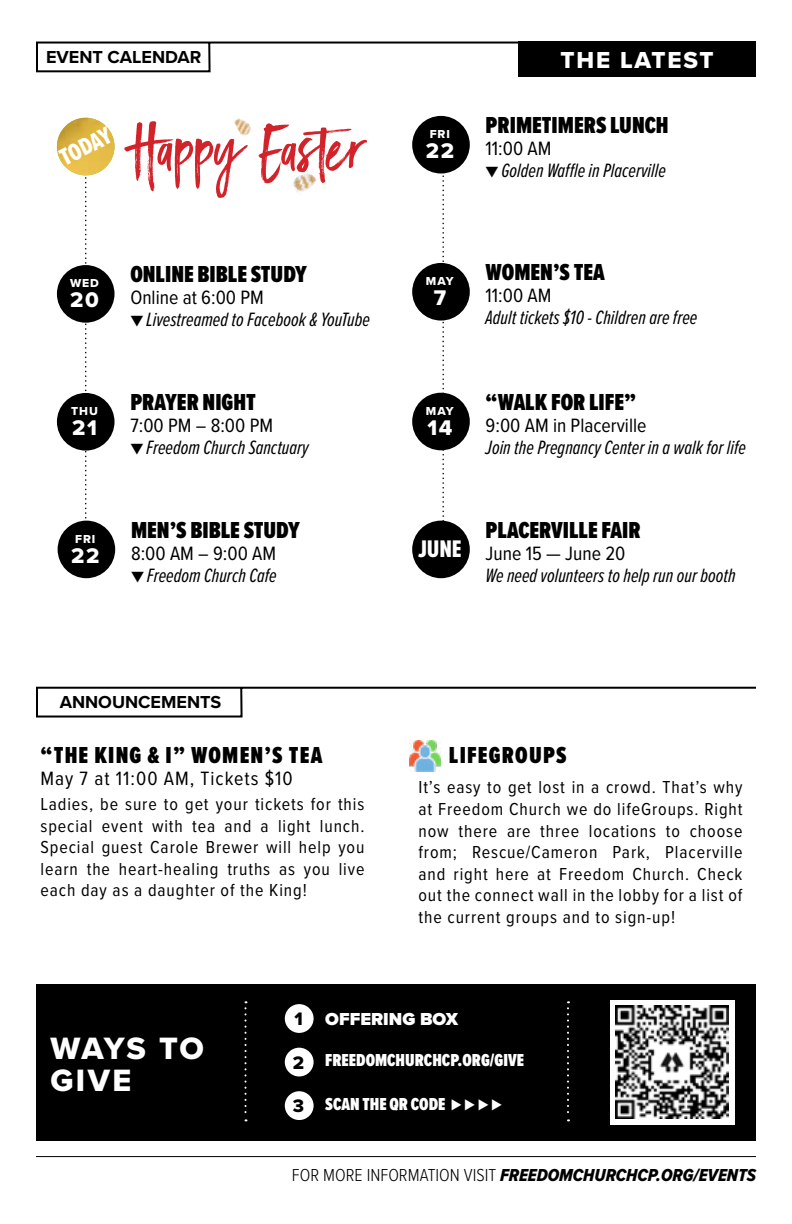
<style>
.page{position:relative;width:792px;height:1224px;background:#fff}
.page>*{position:absolute;margin:0;border:0;box-sizing:border-box;transform-origin:0 0}
.t1{font:60px "Black Diamond";color:#d2232a}
.t2{font:32px/32px "Proxima Nova Extrabld";letter-spacing:.055em;color:#fff}
.t3{font:24.8px "Proxima Nova Ex Cn Extrabld";color:#fff}
.t4{font:900 24px "Proxima Nova Ex Cn";color:#000}
.t5{font:900 24px "Proxima Nova Ex Cn";letter-spacing:.05em;color:#000}
.t6{font:24px "Proxima Nova Extrabld";letter-spacing:.075em;color:#fff}
.t7{font:22px "Proxima Nova Extrabld";letter-spacing:.075em;color:#fff}
.t8{font:italic 20px "Proxima Nova Ex Cn";color:#000}
.t9{font:20px "Proxima Nova Cond";color:#000}
.t10{font:20px "Proxima Nova Cond";letter-spacing:.05em;color:#000}
.t11{font:18.8px "Proxima Nova Extrabld";color:#000}
.t12{font:18px/21.6px "Proxima Nova Cond";letter-spacing:.05em;color:#000;text-align:justify}
.t13{font:18px "Proxima Nova Cond Extrabld It";color:#000}
.t14{font:900 18px "Proxima Nova Ex Cn";color:#fff}
.t15{font:700 18px "Proxima Nova";color:#000}
.t16{font:900 18px "Proxima Nova";color:#fff}
.t17{font:12px "Proxima Nova Extrabld";letter-spacing:.075em;color:#fff}
.s1{font-family:"Minion Pro";font-size:26.2px;color:#000}
.s2{font-family:"Proxima Nova Cond";font-weight:300}
</style>
<div class="page">
<svg style="left:442px;top:175px;width:2px;height:346px"></svg>
<svg style="left:85px;top:175px;width:2px;height:346px"></svg>
<div style="left:36px;top:984px;width:720px;height:157px;background:#000"></div>
<div style="left:518px;top:42px;width:238px;height:35px;background:#000"></div>
<svg style="left:36px;top:41px;width:720px;height:32px"></svg>
<svg style="left:36px;top:686px;width:720px;height:32px"></svg>
<hr style="left:36px;top:1156px;width:720px;height:1px;background:#000">
<div style="left:285px;top:1004px;width:29px;height:29px;background:#fff;border-radius:50%"></div>
<div style="left:285px;top:1048px;width:29px;height:28px;background:#fff;border-radius:50%"></div>
<div style="left:285px;top:1091px;width:29px;height:29px;background:#fff;border-radius:50%"></div>
<div style="left:610px;top:1000px;width:125px;height:124px;background:#fff"></div>
<img style="left:616px;top:1006px;width:113px;height:113px">
<svg style="left:245px;top:1001px;width:2px;height:120px"></svg>
<svg style="left:567px;top:1001px;width:2px;height:120px"></svg>
<div style="left:412px;top:521px;width:58px;height:57px;background:#000;border-radius:50%"></div>
<div style="left:58px;top:521px;width:57px;height:57px;background:#000;border-radius:50%"></div>
<div style="left:412px;top:393px;width:58px;height:57px;background:#000;border-radius:50%"></div>
<div style="left:57px;top:393px;width:58px;height:58px;background:#000;border-radius:50%"></div>
<div style="left:57px;top:265px;width:58px;height:58px;background:#000;border-radius:50%"></div>
<div style="left:412px;top:263px;width:58px;height:58px;background:#000;border-radius:50%"></div>
<div style="left:412px;top:116px;width:58px;height:58px;background:#000;border-radius:50%"></div>
<img style="left:57px;top:118px;width:58px;height:57px;border-radius:29px">
<img style="left:293px;top:168px;width:24px;height:24px">
<img style="left:234px;top:118px;width:17px;height:17px">
<img style="left:409px;top:740px;width:31px;height:31px">
<p class="t15" style="left:46px;top:43px;width:157px">EVENT CALENDAR</p>
<h3 class="t3" style="left:53px;top:143px;width:56px;rotate:-27deg">TODAY</h3>
<h1 class="t1" style="left:132px;top:111px;width:239px">Happy Easter</h1>
<p class="t17" style="left:70px;top:274px;width:30px">WED<span class="s1">1</span></p>
<p class="t7" style="left:70px;top:284px;width:30px">20</p>
<p class="t17" style="left:71px;top:402px;width:28px">THU<span class="s1">1</span></p>
<p class="t7" style="left:72px;top:412px;width:26px">21</p>
<p class="t17" style="left:75px;top:530px;width:22px">FRI</p>
<p class="t7" style="left:71px;top:539px;width:30px">22</p>
<h3 class="t4" style="left:130px;top:257px;width:178px">ONLINE BIBLE STUDY</h3>
<p class="t9" style="left:130px;top:283px;width:135px">Online at 6:00 PM</p>
<p class="t8" style="left:130px;top:305px;width:241px">▼ Livestreamed to Facebook &amp; YouTube</p>
<h3 class="t4" style="left:130px;top:385px;width:127px">PRAYER NIGHT</h3>
<p class="t9" style="left:130px;top:411px;width:144px">7:00 PM – 8:00 PM</p>
<p class="t8" style="left:130px;top:433px;width:180px">▼ Freedom Church Sanctuary</p>
<h3 class="t4" style="left:131px;top:512px;width:170px">MEN’S BIBLE STUDY</h3>
<p class="t9" style="left:131px;top:538px;width:147px">8:00 AM – 9:00 AM</p>
<p class="t8" style="left:131px;top:560px;width:147px">▼ Freedom Church Cafe</p>
<p class="t15" style="left:60px;top:689px;width:163px">ANNOUNCEMENTS</p>
<h3 class="t5" style="left:40px;top:737px;width:283px">“THE KING &amp; I” WOMEN’S TEA</h3>
<p class="t10" style="left:40px;top:763px;width:254px">May 7 at 11:00 AM, Tickets $10</p>
<p class="t12" style="left:40px;top:792px;width:326px">Ladies, be sure to get your tickets for this special event with tea and a light lunch.<br>Special guest Carole Brewer will help you learn the heart-healing truths as you live each day as a daughter of the King!</p>
<p class="t17" style="left:430px;top:125px;width:22px">FRI</p>
<p class="t7" style="left:426px;top:134px;width:30px">22</p>
<h3 class="t6" style="left:561px;top:42px;width:155px">THE LATEST</h3>
<h3 class="t4" style="left:486px;top:107px;width:185px">PRIMETIMERS LUNCH</h3>
<p class="t9" style="left:486px;top:133px;width:67px">11:00 AM</p>
<p class="t8" style="left:486px;top:156px;width:182px">▼ Golden Waffle in Placerville</p>
<p class="t17" style="left:426px;top:272px;width:29px">MAY</p>
<p class="t7" style="left:434px;top:281px;width:14px">7</p>
<h3 class="t4" style="left:486px;top:254px;width:121px">WOMEN’S TEA</h3>
<p class="t9" style="left:486px;top:281px;width:67px">11:00 AM</p>
<p class="t8" style="left:486px;top:303px;width:213px">Adult tickets $10 - Children are free</p>
<p class="t17" style="left:426px;top:402px;width:29px">MAY</p>
<p class="t7" style="left:427px;top:411px;width:27px">14</p>
<h3 class="t4" style="left:486px;top:384px;width:152px">“WALK FOR LIFE”</h3>
<p class="t9" style="left:486px;top:410px;width:162px">9:00 AM in Placerville</p>
<p class="t8" style="left:486px;top:433px;width:262px">Join the Pregnancy Center in a walk for life</p>
<h3 class="t3" style="left:418px;top:531px;width:45px">JUNE</h3>
<h3 class="t4" style="left:486px;top:512px;width:157px">PLACERVILLE FAIR</h3>
<p class="t9" style="left:486px;top:538px;width:141px">June 15 — June 20</p>
<p class="t8" style="left:486px;top:560px;width:252px">We need volunteers to help run our booth</p>
<h3 class="t5" style="left:449px;top:737px;width:119px">LIFEGROUPS</h3>
<p class="t12" style="left:418px;top:776px;width:326px">It’s easy to get lost in a crowd. That’s why at Freedom Church we do lifeGroups. Right now there are three locations to choose from; Rescue/Cameron Park, Placerville and right here at Freedom Church. Check out the connect wall in the lobby for a list of the current groups and to sign-up!</p>
<h2 class="t2" style="left:50px;top:1032px;width:155px">WAYS TO<br>GIVE</h2>
<p class="t11" style="left:294px;top:1005px;width:10px">1</p>
<p class="t11" style="left:293px;top:1049px;width:13px">2</p>
<p class="t11" style="left:293px;top:1092px;width:13px">3</p>
<p class="t16" style="left:325px;top:1006px;width:134px">OFFERING BOX</p>
<p class="t14" style="left:325px;top:1047px;width:200px">FREEDOMCHURCHCP.ORG/GIVE</p>
<p class="t14" style="left:325px;top:1090px;width:178px">SCAN THE QR CODE ⊲ ⊲ ⊲ ⊲</p>
<p class="t13" style="left:292px;top:1161px;width:466px"><span class="s2">FOR MORE INFORMATION VISIT</span> FREEDOMCHURCHCP.ORG/EVENTS</p>
</div>
